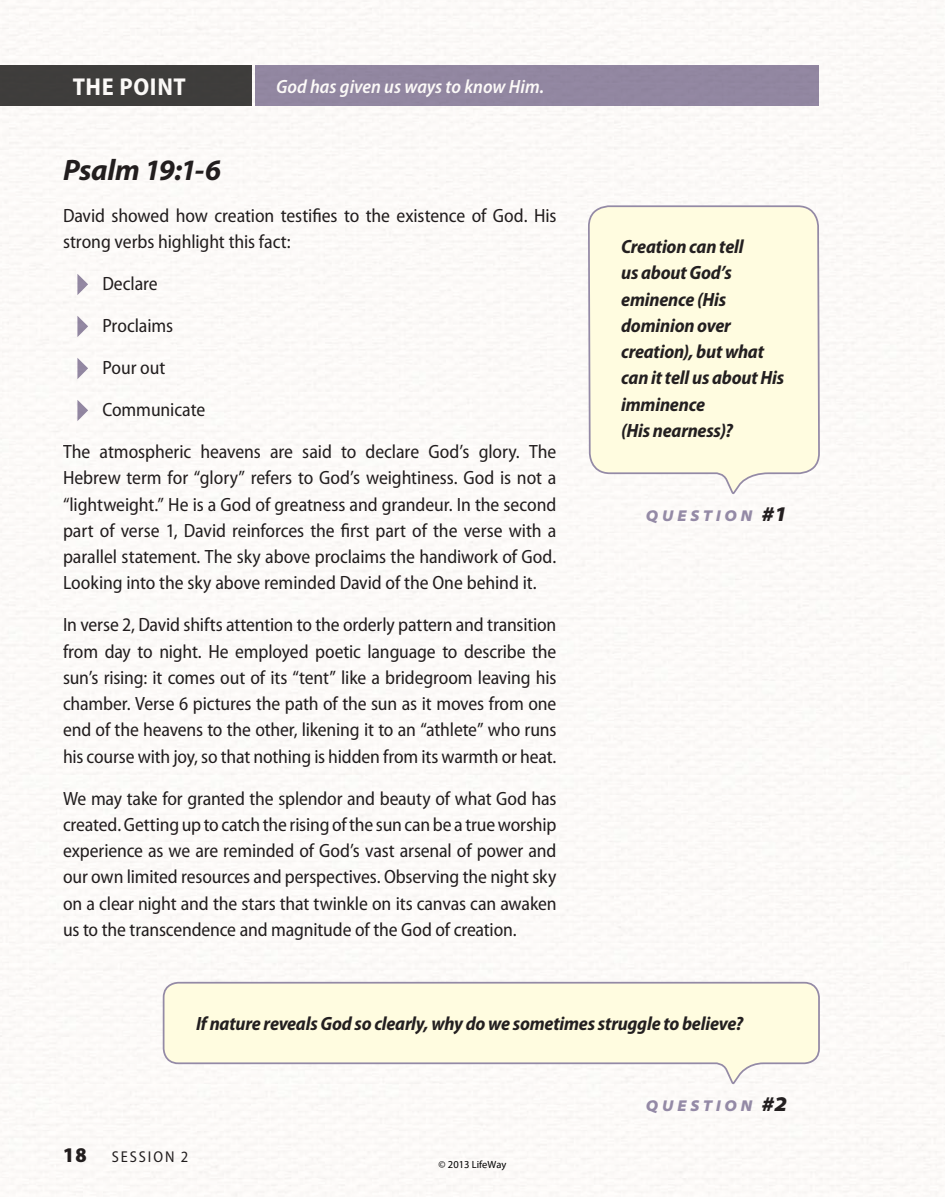
<style>
.page{position:relative;width:945px;height:1197px;background:#fff}
.page>*{position:absolute;margin:0;border:0;box-sizing:border-box;transform-origin:0 0}
.t1{font:italic 700 29.75px "Myriad Pro";letter-spacing:-.015em;color:#231f20}
.t2{font:700 semi-condensed 24.5px "Myriad Pro";letter-spacing:.025em;color:#fff}
.t3{font:900 semi-condensed 21px "Myriad Pro";color:#231f20}
.t4{font:semi-condensed 19.25px/26.2px "Myriad Pro";letter-spacing:-.005em;color:#231f20;text-align:justify}
.question{font:italic 700 semi-condensed 19.25px/26.2px "Myriad Pro";letter-spacing:-.01em;color:#231f20}
.t5{font:italic 600 semi-condensed 19.25px "Myriad Pro";color:#fff}
.question_number{font:italic 900 semi-expanded 15.75px "Myriad Pro";letter-spacing:.235em;color:#948aa6}
.t6{font:semi-condensed 15.75px "Myriad Pro";letter-spacing:.12em;color:#231f20}
.t7{font:10.5px "Myriad Pro";color:#000}
.s1{font-size:21px;color:#231f20}
</style>
<div class="page">
<img style="left:0;top:0;width:945px;height:1197px">
<svg style="left:77px;top:274px;width:11px;height:21px"></svg>
<svg style="left:77px;top:316px;width:11px;height:21px"></svg>
<svg style="left:77px;top:358px;width:11px;height:21px"></svg>
<svg style="left:77px;top:400px;width:11px;height:21px"></svg>
<svg style="left:587px;top:0;width:234px;height:1197px"></svg>
<svg style="left:162px;top:981px;width:659px;height:104px"></svg>
<div style="left:0;top:66px;width:252px;height:40px;background:#403f3e"></div>
<div style="left:255px;top:66px;width:564px;height:40px;background:#948aa6"></div>
<p class="t2" style="left:73px;top:73px;width:115px">THE POINT</p>
<p class="t5" style="left:276px;top:76px;width:270px">God has given us ways to know Him.</p>
<h1 class="t1" style="left:63px;top:153px;width:160px">Psalm 19:1-6</h1>
<p class="t4" style="left:63px;top:203px;width:495px">David showed how creation testifies to the existence of God. His strong verbs highlight this fact:</p>
<p class="t4" style="left:102px;top:271px;width:57px">Declare</p>
<p class="t4" style="left:102px;top:313px;width:72px">Proclaims</p>
<p class="t4" style="left:102px;top:355px;width:65px">Pour out</p>
<p class="t4" style="left:102px;top:397px;width:104px">Communicate</p>
<p class="t4" style="left:63px;top:439px;width:495px">The atmospheric heavens are said to declare God’s glory. The</p>
<p class="t4" style="left:63px;top:465px;width:495px">Hebrew term for “glory” refers to God’s weightiness. God is not a “lightweight.” He is a God of greatness and grandeur. In the second part of verse 1, David reinforces the first part of the verse with a parallel statement. The sky above proclaims the handiwork of God.<br>Looking into the sky above reminded David of the One behind it.</p>
<p class="t4" style="left:63px;top:612px;width:495px">In verse 2, David shifts attention to the orderly pattern and transition from day to night. He employed poetic language to describe the sun’s rising: it comes out of its “tent” like a bridegroom leaving his chamber. Verse 6 pictures the path of the sun as it moves from one end of the heavens to the other, likening it to an “athlete” who runs his course with joy, so that nothing is hidden from its warmth or heat.</p>
<p class="t4" style="left:63px;top:785px;width:495px">We may take for granted the splendor and beauty of what God has created. Getting up to catch the rising of the sun can be a true worship experience as we are reminded of God’s vast arsenal of power and our own limited resources and perspectives. Observing the night sky on a clear night and the stars that twinkle on its canvas can awaken us to the transcendence and magnitude of the God of creation.</p>
<p class="question" style="left:621px;top:234px;width:165px">Creation can tell<br>us about God’s eminence (His dominion over creation), but what can it tell us about His imminence<br>(His nearness)?</p>
<p class="question_number" style="left:646px;top:507px;width:143px">QUESTION <span class="s1">#1</span></p>
<p class="question" style="left:196px;top:1010px;width:549px">If nature reveals God so clearly, why do we sometimes struggle to believe?</p>
<p class="t3" style="left:63px;top:1143px;width:25px">18</p>
<p class="t6" style="left:112px;top:1149px;width:78px">SESSION 2</p>
<p class="t7" style="left:439px;top:1158px;width:69px">© 2013 LifeWay</p>
<p class="question_number" style="left:646px;top:1097px;width:143px">QUESTION <span class="s1">#2</span></p>
</div>
